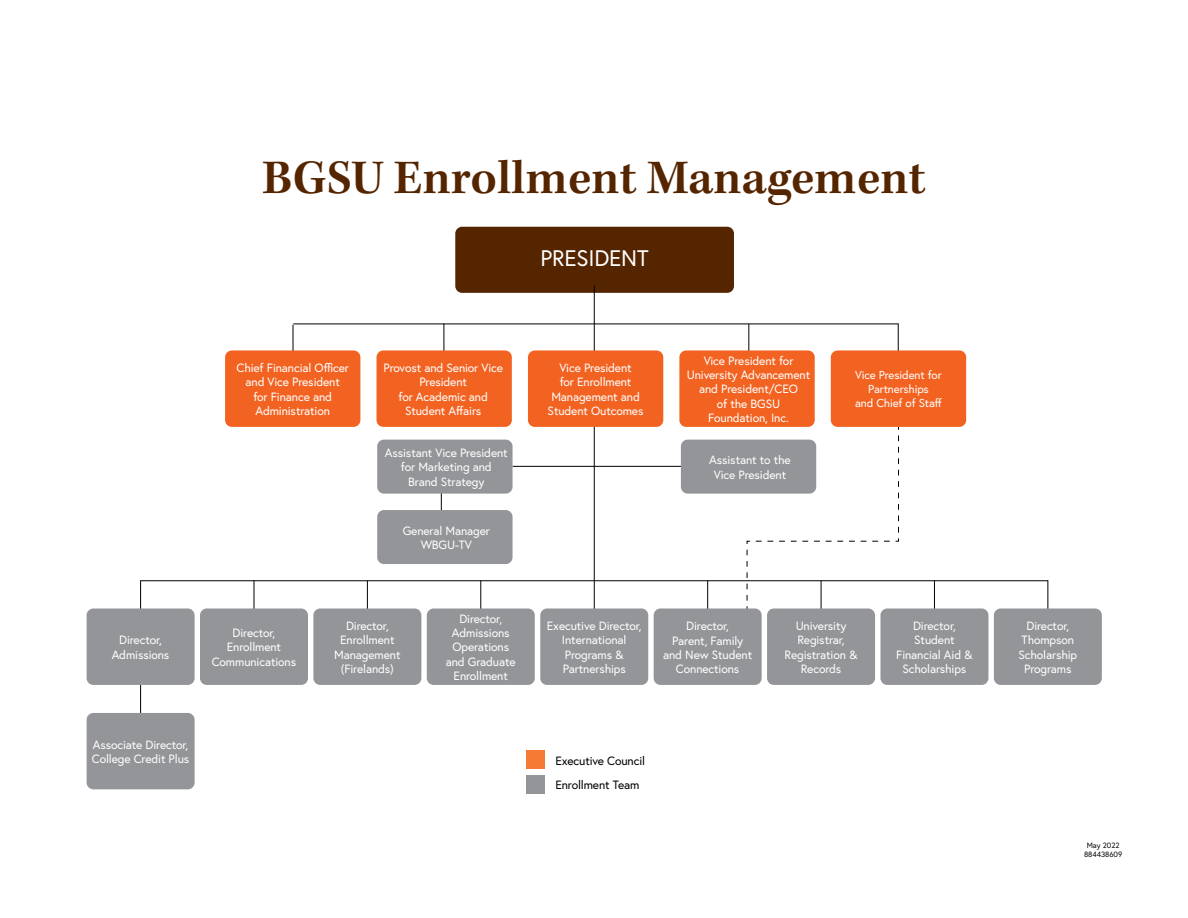
<style>
.page{position:relative;width:1188px;height:918px;background:#fff}
.page>*{position:absolute;margin:0;border:0;box-sizing:border-box;transform-origin:0 0}
.t1{font:600 49.5px "Kepler Std";color:#552500}
.t2{font:22.5px "Europa";letter-spacing:-.01em;color:#fff}
.t3{font:12px/14.4px "Europa";letter-spacing:-.01em;color:#fff;text-align:center}
.t4{font:12px "Europa";letter-spacing:-.01em;color:#000}
.t5{font:11.55px/13.8px "Europa";letter-spacing:-.01em;color:#fff;text-align:center}
.t6{font:7.65px "Europa";color:#000}
</style>
<div class="page">
<div style="left:455px;top:227px;width:279px;height:66px;background:#552500;border-radius:7px"></div>
<svg style="left:747px;top:427px;width:152px;height:186px"></svg>
<hr style="left:594px;top:286px;width:1px;height:327px;background:#000">
<hr style="left:513px;top:466px;width:223px;height:1px;background:#000">
<hr style="left:140px;top:580px;width:908px;height:1px;background:#000">
<hr style="left:254px;top:580px;width:1px;height:41px;background:#000">
<hr style="left:367px;top:581px;width:1px;height:37px;background:#000">
<hr style="left:441px;top:481px;width:1px;height:37px;background:#000">
<hr style="left:934px;top:580px;width:1px;height:38px;background:#000">
<hr style="left:140px;top:580px;width:1px;height:39px;background:#000">
<hr style="left:140px;top:685px;width:1px;height:39px;background:#000">
<hr style="left:1048px;top:580px;width:1px;height:33px;background:#000">
<hr style="left:481px;top:580px;width:1px;height:38px;background:#000">
<hr style="left:707px;top:580px;width:1px;height:38px;background:#000">
<hr style="left:821px;top:580px;width:1px;height:38px;background:#000">
<hr style="left:293px;top:324px;width:606px;height:1px;background:#000">
<hr style="left:444px;top:324px;width:1px;height:40px;background:#000">
<hr style="left:749px;top:324px;width:1px;height:37px;background:#000">
<hr style="left:293px;top:325px;width:1px;height:37px;background:#000">
<hr style="left:898px;top:324px;width:1px;height:37px;background:#000">
<div style="left:225px;top:350px;width:135px;height:77px;background:#f26322;border-radius:7px"></div>
<div style="left:377px;top:350px;width:135px;height:77px;background:#f26322;border-radius:7px"></div>
<div style="left:528px;top:350px;width:135px;height:77px;background:#f26322;border-radius:7px"></div>
<div style="left:679px;top:350px;width:136px;height:77px;background:#f26322;border-radius:7px"></div>
<div style="left:831px;top:350px;width:135px;height:77px;background:#f26322;border-radius:7px"></div>
<div style="left:377px;top:440px;width:136px;height:54px;background:#939598;border-radius:7px"></div>
<div style="left:377px;top:510px;width:136px;height:54px;background:#939598;border-radius:7px"></div>
<div style="left:681px;top:440px;width:135px;height:54px;background:#939598;border-radius:7px"></div>
<div style="left:87px;top:609px;width:108px;height:76px;background:#939598;border-radius:7px"></div>
<div style="left:200px;top:609px;width:108px;height:76px;background:#939598;border-radius:7px"></div>
<div style="left:313px;top:609px;width:108px;height:76px;background:#939598;border-radius:7px"></div>
<div style="left:427px;top:609px;width:108px;height:76px;background:#939598;border-radius:7px"></div>
<div style="left:540px;top:609px;width:108px;height:76px;background:#939598;border-radius:7px"></div>
<div style="left:654px;top:609px;width:108px;height:76px;background:#939598;border-radius:7px"></div>
<div style="left:767px;top:609px;width:108px;height:76px;background:#939598;border-radius:7px"></div>
<div style="left:880px;top:609px;width:108px;height:76px;background:#939598;border-radius:7px"></div>
<div style="left:994px;top:609px;width:108px;height:76px;background:#939598;border-radius:7px"></div>
<div style="left:87px;top:713px;width:108px;height:76px;background:#939598;border-radius:7px"></div>
<div style="left:526px;top:751px;width:19px;height:18px;background:#f47932"></div>
<div style="left:526px;top:775px;width:19px;height:19px;background:#939598"></div>
<p class="t1" style="left:262px;top:150px;width:665px">BGSU Enrollment Management</p>
<p class="t2" style="left:541px;top:244px;width:109px">PRESIDENT</p>
<p class="t3" style="left:237px;top:360px;width:114px">Chief Financial Officer and Vice President<br>for Finance and<br>Administration</p>
<p class="t3" style="left:383px;top:360px;width:121px">Provost and Senior Vice<br>President</p>
<p class="t3" style="left:399px;top:389px;width:91px">for Academic and<br>Student Affairs</p>
<p class="t3" style="left:385px;top:445px;width:124px">Assistant Vice President for Marketing and</p>
<p class="t3" style="left:408px;top:474px;width:78px">Brand Strategy</p>
<p class="t3" style="left:403px;top:523px;width:89px">General Manager</p>
<p class="t3" style="left:421px;top:537px;width:53px">WBGU-TV</p>
<p class="t3" style="left:559px;top:360px;width:74px">Vice President</p>
<p class="t3" style="left:560px;top:375px;width:73px">for Enrollment</p>
<p class="t3" style="left:548px;top:389px;width:97px">Management and<br>Student Outcomes</p>
<p class="t3" style="left:687px;top:353px;width:125px">Vice President for<br>University Advancement and President/CEO</p>
<p class="t3" style="left:717px;top:396px;width:65px">of the BGSU</p>
<p class="t3" style="left:708px;top:411px;width:82px">Foundation, Inc.</p>
<p class="t3" style="left:709px;top:452px;width:83px">Assistant to the</p>
<p class="t3" style="left:714px;top:467px;width:74px">Vice President</p>
<p class="t5" style="left:855px;top:368px;width:88px">Vice President for<br>Partnerships</p>
<p class="t5" style="left:855px;top:396px;width:88px">and Chief of Staff</p>
<p class="t3" style="left:112px;top:633px;width:59px">Director,<br>Admissions</p>
<p class="t3" style="left:233px;top:625px;width:44px">Director,</p>
<p class="t3" style="left:227px;top:640px;width:56px">Enrollment</p>
<p class="t3" style="left:212px;top:654px;width:86px">Communications</p>
<p class="t3" style="left:346px;top:618px;width:44px">Director,</p>
<p class="t3" style="left:334px;top:633px;width:68px">Enrollment<br>Management</p>
<p class="t3" style="left:341px;top:661px;width:55px">(Firelands)</p>
<p class="t3" style="left:459px;top:611px;width:44px">Director,</p>
<p class="t3" style="left:452px;top:625px;width:59px">Admissions</p>
<p class="t3" style="left:446px;top:640px;width:71px">Operations and Graduate<br>Enrollment</p>
<p class="t3" style="left:547px;top:618px;width:96px">Executive Director,</p>
<p class="t3" style="left:562px;top:633px;width:66px;text-align:left">International<br>Programs &amp;</p>
<p class="t3" style="left:563px;top:661px;width:65px">Partnerships</p>
<p class="t3" style="left:686px;top:619px;width:44px">Director,</p>
<p class="t3" style="left:663px;top:633px;width:91px">Parent, Family and New Student<br>Connections</p>
<p class="t3" style="left:93px;top:737px;width:97px">Associate Director,</p>
<p class="t3" style="left:92px;top:751px;width:99px">College Credit Plus</p>
<p class="t4" style="left:555px;top:753px;width:91px">Executive Council</p>
<p class="t4" style="left:555px;top:777px;width:86px">Enrollment Team</p>
<p class="t3" style="left:796px;top:618px;width:52px;text-align:left">University<br>Registrar,</p>
<p class="t3" style="left:785px;top:647px;width:74px">Registration &amp;<br>Records</p>
<p class="t3" style="left:913px;top:618px;width:44px">Director,</p>
<p class="t3" style="left:896px;top:633px;width:78px">Student<br>Financial Aid &amp;<br>Scholarships</p>
<p class="t3" style="left:1019px;top:618px;width:60px">Director,<br>Thompson<br>Scholarship<br>Programs</p>
<p class="t6" style="left:1087px;top:840px;width:34px">May 2022</p>
<p class="t6" style="left:1084px;top:850px;width:40px">884438609</p>
</div>
